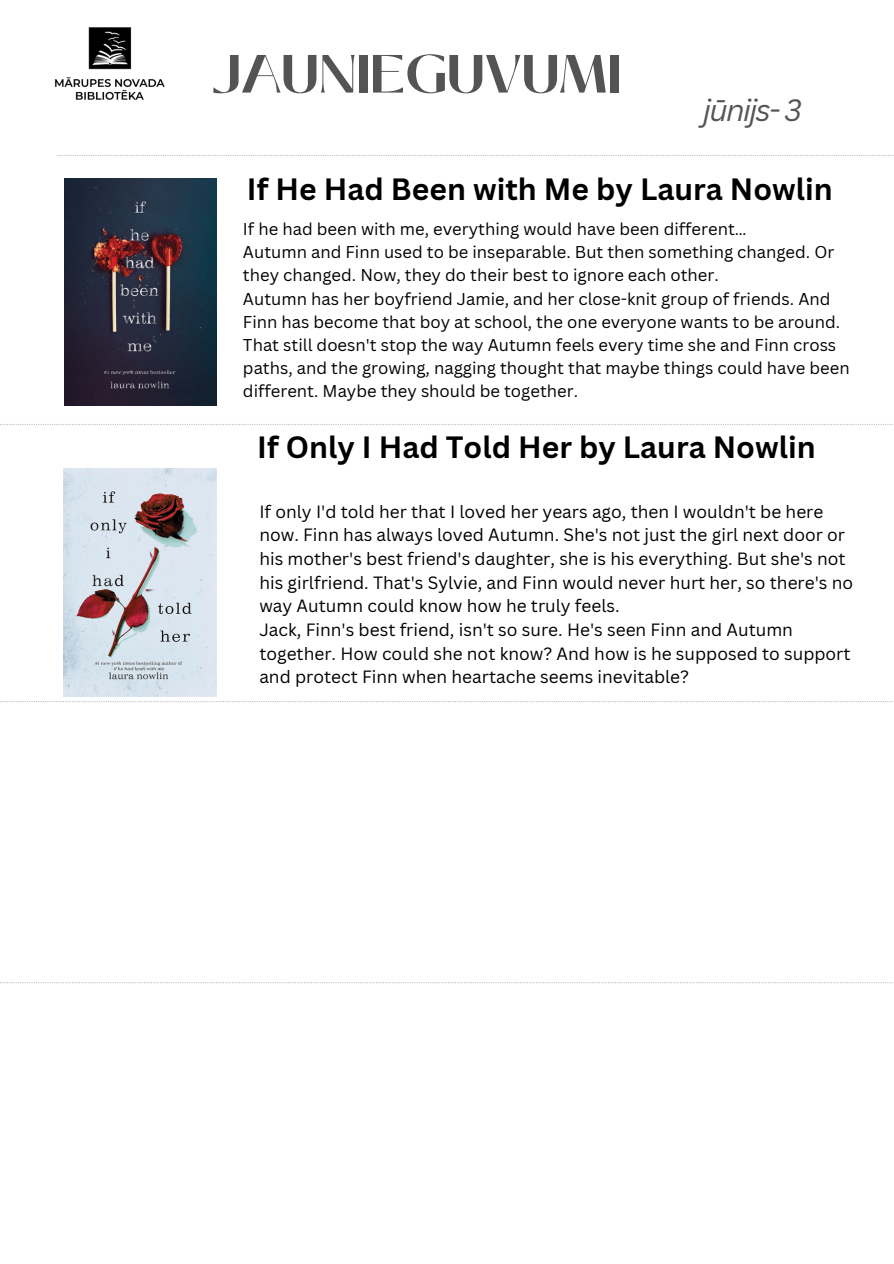
<style>
.page{position:relative;width:894px;height:1264px;background:#fff}
.page>*{position:absolute;margin:0;border:0;box-sizing:border-box;transform-origin:0 0}
.t1{font:700 53.55px "Black Mango";color:#545454}
.t2{font:700 30px "Canva Sans";color:#000}
.t3{font:italic 30px "Canva Sans";letter-spacing:-.055em;color:#545454}
.t4{font:17.25px/23.7px "Canva Sans";color:#000}
.t5{font:16.65px/23.1px "Canva Sans";color:#000}
</style>
<div class="page">
<svg style="left:57px;top:155px;width:836px;height:1px"></svg>
<svg style="left:0;top:701px;width:892px;height:1px"></svg>
<svg style="left:0;top:982px;width:892px;height:1px"></svg>
<svg style="left:0;top:424px;width:892px;height:1px"></svg>
<img style="left:54px;top:27px;width:111px;height:73px">
<img style="left:65px;top:179px;width:152px;height:227px">
<img style="left:64px;top:468px;width:153px;height:228px">
<p class="t1" style="left:212px;top:34px;width:411px">JAUNIEGUVUMI</p>
<p class="t3" style="left:702px;top:89px;width:100px">jūnijs- 3</p>
<p class="t2" style="left:247px;top:167px;width:587px">If He Had Been with Me by Laura Nowlin</p>
<h2 class="t5" style="left:243px;top:217px;width:505px">If he had been with me, everything would have been different…</h2>
<p class="t5" style="left:243px;top:240px;width:592px">Autumn and Finn used to be inseparable. But then something changed. Or they changed. Now, they do their best to ignore each other.</p>
<p class="t5" style="left:243px;top:286px;width:598px">Autumn has her boyfriend Jamie, and her close-knit group of friends. And<br>Finn has become that boy at school, the one everyone wants to be around.</p>
<p class="t5" style="left:243px;top:333px;width:608px">That still doesn't stop the way Autumn feels every time she and Finn cross paths, and the growing, nagging thought that maybe things could have been different. Maybe they should be together.</p>
<h2 class="t2" style="left:257px;top:426px;width:559px">If Only I Had Told Her by Laura Nowlin</h2>
<p class="t4" style="left:259px;top:499px;width:595px">If only I'd told her that I loved her years ago, then I wouldn't be here now. Finn has always loved Autumn. She's not just the girl next door or his mother's best friend's daughter, she is his everything. But she's not his girlfriend. That's Sylvie, and Finn would never hurt her, so there's no way Autumn could know how he truly feels.</p>
<p class="t4" style="left:259px;top:617px;width:592px">Jack, Finn's best friend, isn't so sure. He's seen Finn and Autumn together. How could she not know? And how is he supposed to support and protect Finn when heartache seems inevitable?</p>
</div>
